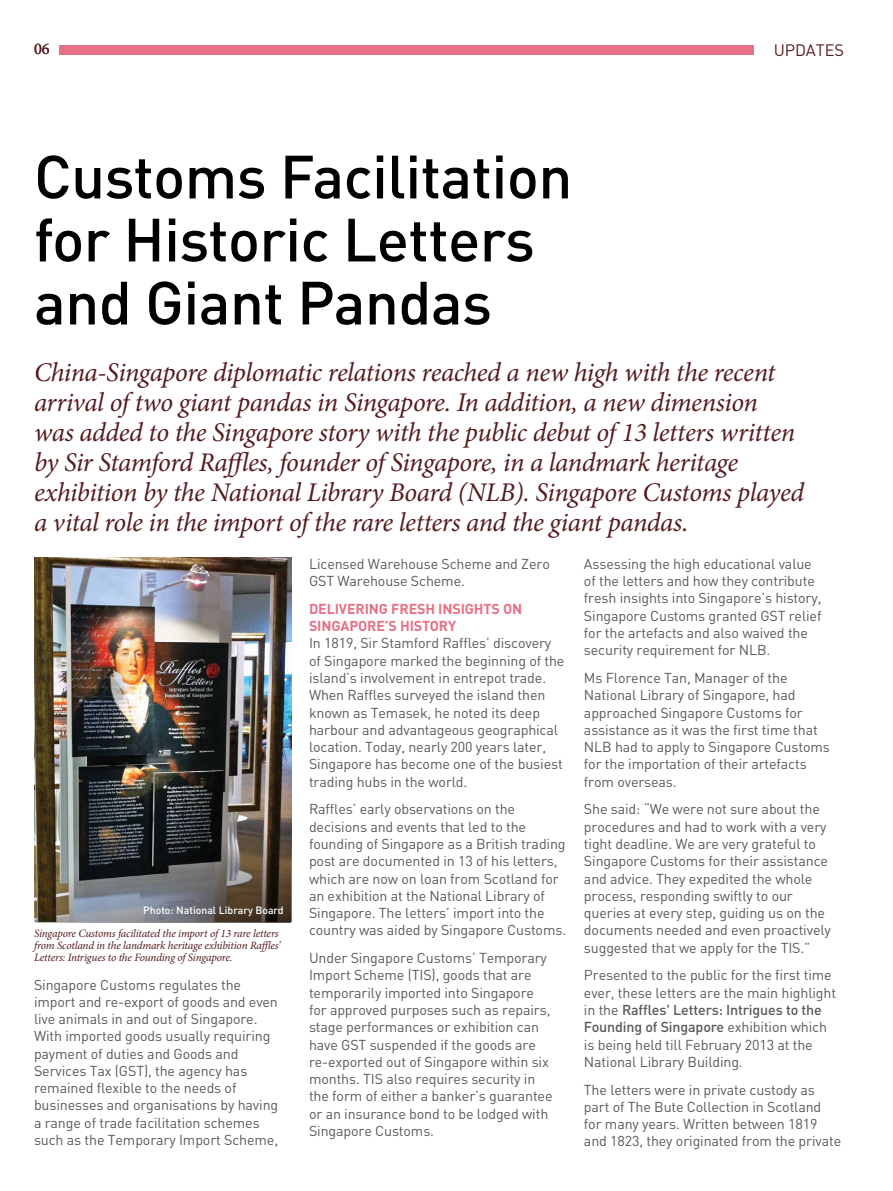
<style>
.page{position:relative;width:893px;height:1191px;background:#fff}
.page>*{position:absolute;margin:0;border:0;box-sizing:border-box;transform-origin:0 0}
.t1{font:500 60px/63px "DIN";letter-spacing:-.01em;color:#000}
.t2{font:italic 27px/30px "Minion Pro";letter-spacing:-.02em;color:#551c1e}
.t3{font:16.35px "DIN";letter-spacing:-.01em;color:#551c1e}
.t4{font:16.35px "Minion Pro";color:#551c1e}
.t5{font:14.25px/17.2px "DIN";letter-spacing:-.01em;color:#58595b}
.t6{font:700 14.25px/17.2px "DIN";letter-spacing:-.01em;color:#e67086}
.t7{font:italic 11.25px/12px "Minion Pro";letter-spacing:-.02em;color:#551c1e}
.t8{font:500 10.5px "DIN";color:#fff}
.s1{font-weight:500}
</style>
<div class="page">
<div style="left:60px;top:45px;width:694px;height:9px;background:#e67086"></div>
<img style="left:34px;top:557px;width:258px;height:364px">
<img style="left:35px;top:783px;width:256px;height:139px">
<p class="t4" style="left:34px;top:38px;width:17px">06</p>
<p class="t3" style="left:774px;top:40px;width:72px">UPDATES</p>
<h1 class="t1" style="left:34px;top:143px;width:540px">Customs Facilitation for Historic Letters and Giant Pandas</h1>
<p class="t2" style="left:34px;top:357px;width:772px">China-Singapore diplomatic relations reached a new high with the recent arrival of two giant pandas in Singapore. In addition, a new dimension was added to the Singapore story with the public debut of 13 letters written by Sir Stamford Raffles, founder of Singapore, in a landmark heritage exhibition by the National Library Board (NLB). Singapore Customs played a vital role in the import of the rare letters and the giant pandas.</p>
<p class="t8" style="left:143px;top:904px;width:142px">Photo: National Library Board</p>
<p class="t7" style="left:34px;top:927px;width:248px">Singapore Customs facilitated the import of 13 rare letters from Scotland in the landmark heritage exhibition Raffles’<br>Letters: Intrigues to the Founding of Singapore.</p>
<p class="t5" style="left:34px;top:975px;width:246px">Singapore Customs regulates the import and re-export of goods and even live animals in and out of Singapore.<br>With imported goods usually requiring payment of duties and Goods and Services Tax (GST), the agency has remained flexible to the needs of businesses and organisations by having a range of trade facilitation schemes such as the Temporary Import Scheme,</p>
<p class="t5" style="left:309px;top:555px;width:242px">Licensed Warehouse Scheme and Zero<br>GST Warehouse Scheme.</p>
<p class="t6" style="left:309px;top:599px;width:215px">DELIVERING FRESH INSIGHTS ON<br>SINGAPORE’S HISTORY</p>
<p class="t5" style="left:309px;top:634px;width:257px">In 1819, Sir Stamford Raffles’ discovery of Singapore marked the beginning of the island’s involvement in entrepot trade.<br>When Raffles surveyed the island then known as Temasek, he noted its deep harbour and advantageous geographical location. Today, nearly 200 years later, Singapore has become one of the busiest trading hubs in the world.</p>
<p class="t5" style="left:309px;top:800px;width:259px">Raffles’ early observations on the decisions and events that led to the founding of Singapore as a British trading post are documented in 13 of his letters, which are now on loan from Scotland for an exhibition at the National Library of Singapore. The letters’ import into the country was aided by Singapore Customs.</p>
<p class="t5" style="left:309px;top:949px;width:245px">Under Singapore Customs’ Temporary Import Scheme (TIS), goods that are temporarily imported into Singapore for approved purposes such as repairs, stage performances or exhibition can have GST suspended if the goods are re-exported out of Singapore within six months. TIS also requires security in the form of either a banker’s guarantee or an insurance bond to be lodged with Singapore Customs.</p>
<p class="t5" style="left:584px;top:555px;width:239px">Assessing the high educational value of the letters and how they contribute fresh insights into Singapore’s history, Singapore Customs granted GST relief for the artefacts and also waived the security requirement for NLB.</p>
<p class="t5" style="left:584px;top:669px;width:247px">Ms Florence Tan, Manager of the<br>National Library of Singapore, had approached Singapore Customs for assistance as it was the first time that<br>NLB had to apply to Singapore Customs for the importation of their artefacts from overseas.</p>
<p class="t5" style="left:584px;top:800px;width:248px">She said: “We were not sure about the procedures and had to work with a very tight deadline. We are very grateful to Singapore Customs for their assistance and advice. They expedited the whole process, responding swiftly to our queries at every step, guiding us on the documents needed and even proactively suggested that we apply for the TIS.”</p>
<p class="t5" style="left:584px;top:966px;width:254px">Presented to the public for the first time ever, these letters are the main highlight in the <span class="s1">Raffles' Letters: Intrigues to the Founding of Singapore</span> exhibition which is being held till February 2013 at the National Library Building.</p>
<p class="t5" style="left:584px;top:1080px;width:259px">The letters were in private custody as part of The Bute Collection in Scotland for many years. Written between 1819 and 1823, they originated from the private</p>
</div>
